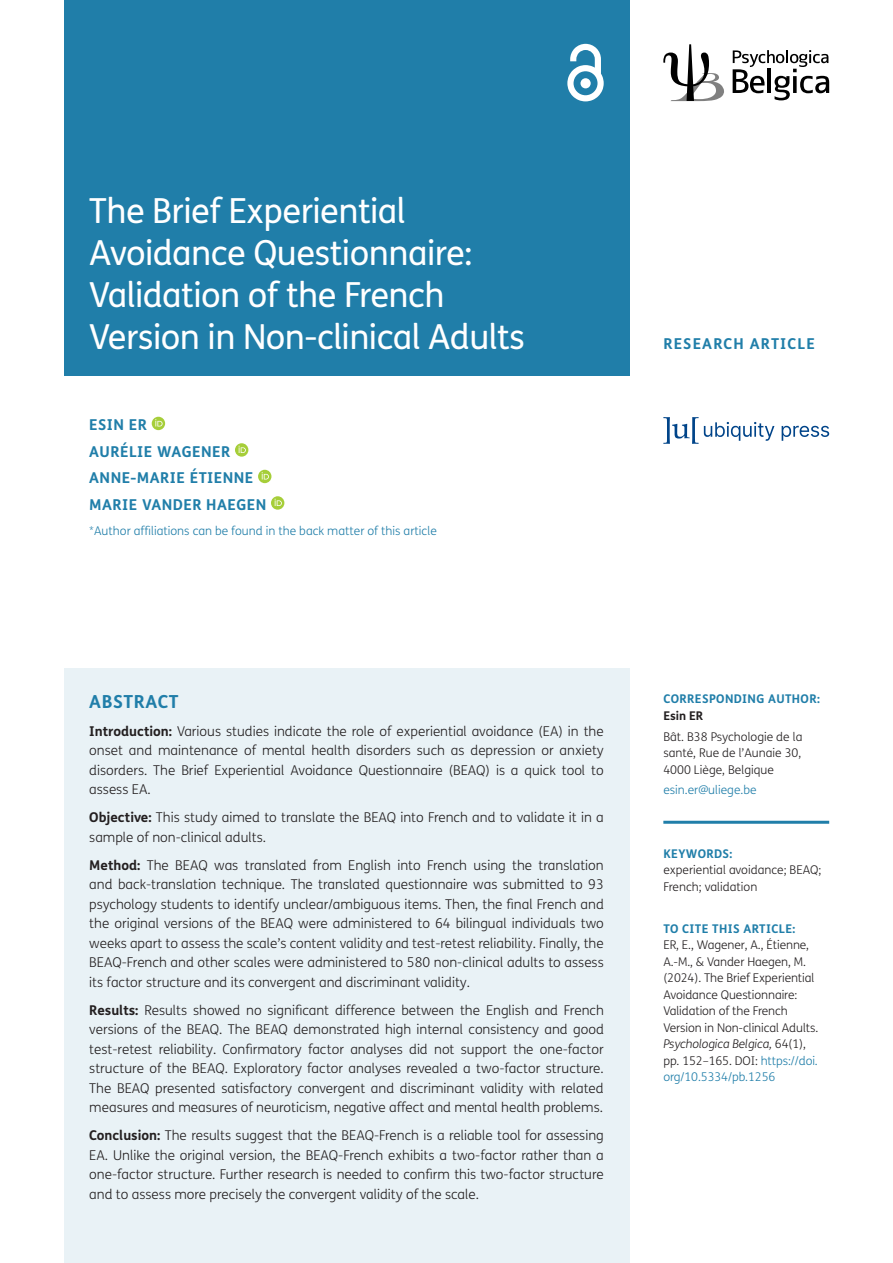
<style>
.page{position:relative;width:893px;height:1263px;background:#fff}
.page>*{position:absolute;margin:0;border:0;box-sizing:border-box;transform-origin:0 0}
.Article_Title{font:34.5px/42px "FS Me";letter-spacing:-.015em;color:#fff}
.Abstract_Heading{font:700 18px "FS Me";letter-spacing:.03em;color:#207ea9}
.Cover_Authors{font:700 15px "FS Me";letter-spacing:.03em;color:#207ea9}
.Cover_Authors-2{font:700 15px "FS Me";letter-spacing:.075em;color:#207ea9}
.Abstract_Copy{font:300 13.5px/19.5px "FS Me";color:#231f20;text-align:justify}
.t1{font:300 12px/16.5px "FS Me";letter-spacing:-.005em;color:#231f20}
.t2{font:300 12px "FS Me";color:#207ea9}
.t3{font:700 12px "FS Me";letter-spacing:.03em;color:#207ea9}
.t4{font:700 12px "FS Me";color:#231f20}
.s1{font-weight:700}
.s2{font-style:italic}
.s3{color:#207ea9}
</style>
<div class="page">
<div style="left:64px;top:0;width:565px;height:376px;background:#207ea9"></div>
<svg style="left:567px;top:44px;width:37px;height:57px"></svg>
<svg style="left:663px;top:417px;width:166px;height:27px"></svg>
<svg style="left:663px;top:44px;width:61px;height:57px"></svg>
<svg style="left:733px;top:50px;width:96px;height:50px"></svg>
<hr style="left:663px;top:821px;width:166px;height:3px;background:#207ea9">
<svg style="left:152px;top:417px;width:13px;height:13px"></svg>
<svg style="left:155px;top:419px;width:8px;height:7px"></svg>
<svg style="left:235px;top:443px;width:13px;height:14px"></svg>
<svg style="left:239px;top:446px;width:7px;height:7px"></svg>
<svg style="left:258px;top:470px;width:13px;height:13px"></svg>
<svg style="left:262px;top:472px;width:7px;height:7px"></svg>
<svg style="left:271px;top:496px;width:13px;height:14px"></svg>
<svg style="left:275px;top:499px;width:7px;height:7px"></svg>
<div style="left:64px;top:668px;width:565px;height:595px;background:#e9f2f6"></div>
<h1 class="Article_Title" style="left:89px;top:190px;width:437px">The Brief Experiential<br>Avoidance Questionnaire:<br>Validation of the French<br>Version in Non-clinical Adults</h1>
<p class="Cover_Authors" style="left:89px;top:415px;width:59px">ESIN ER</p>
<p class="Cover_Authors" style="left:89px;top:442px;width:142px">AURÉLIE WAGENER</p>
<p class="Cover_Authors" style="left:89px;top:468px;width:166px">ANNE-MARIE ÉTIENNE</p>
<p class="Cover_Authors" style="left:89px;top:495px;width:178px">MARIE VANDER HAEGEN</p>
<p class="t2" style="left:89px;top:524px;width:349px">*Author affiliations can be found in the back matter of this article</p>
<p class="Cover_Authors-2" style="left:663px;top:334px;width:153px">RESEARCH ARTICLE</p>
<h1 class="Abstract_Heading" style="left:89px;top:690px;width:91px">ABSTRACT</h1>
<p class="Abstract_Copy" style="left:89px;top:721px;width:516px"><span class="s1">Introduction:</span> Various studies indicate the role of experiential avoidance (EA) in the onset and maintenance of mental health disorders such as depression or anxiety disorders. The Brief Experiential Avoidance Questionnaire (BEAQ) is a quick tool to assess EA.</p>
<p class="Abstract_Copy" style="left:89px;top:808px;width:516px"><span class="s1">Objective:</span> This study aimed to translate the BEAQ into French and to validate it in a sample of non-clinical adults.</p>
<p class="Abstract_Copy" style="left:89px;top:855px;width:516px"><span class="s1">Method:</span> The BEAQ was translated from English into French using the translation and back-translation technique. The translated questionnaire was submitted to 93 psychology students to identify unclear/ambiguous items. Then, the final French and the original versions of the BEAQ were administered to 64 bilingual individuals two weeks apart to assess the scale’s content validity and test-retest reliability. Finally, the BEAQ-French and other scales were administered to 580 non-clinical adults to assess its factor structure and its convergent and discriminant validity.</p>
<p class="Abstract_Copy" style="left:89px;top:1000px;width:516px"><span class="s1">Results:</span> Results showed no significant difference between the English and French versions of the BEAQ. The BEAQ demonstrated high internal consistency and good test-retest reliability. Confirmatory factor analyses did not support the one-factor structure of the BEAQ. Exploratory factor analyses revealed a two-factor structure.<br>The BEAQ presented satisfactory convergent and discriminant validity with related measures and measures of neuroticism, negative affect and mental health problems.</p>
<p class="Abstract_Copy" style="left:89px;top:1126px;width:516px"><span class="s1">Conclusion:</span> The results suggest that the BEAQ-French is a reliable tool for assessing EA. Unlike the original version, the BEAQ-French exhibits a two-factor rather than a one-factor structure. Further research is needed to confirm this two-factor structure and to assess more precisely the convergent validity of the scale.</p>
<p class="t3" style="left:663px;top:692px;width:158px">CORRESPONDING AUTHOR:</p>
<p class="t4" style="left:663px;top:708px;width:41px">Esin ER</p>
<p class="t1" style="left:663px;top:728px;width:141px;text-align:justify">Bât. B38 Psychologie de la santé, Rue de l’Aunaie 30, 4000 Liège, Belgique</p>
<p class="t2" style="left:663px;top:783px;width:95px">esin.er@uliege.be</p>
<p class="t3" style="left:663px;top:846px;width:71px">KEYWORDS:</p>
<p class="t1" style="left:663px;top:862px;width:160px">experiential avoidance; BEAQ;<br>French; validation</p>
<p class="t3" style="left:663px;top:921px;width:133px">TO CITE THIS ARTICLE:</p>
<p class="t1" style="left:663px;top:937px;width:156px">ER, E., Wagener, A., Étienne,<br>A.-M., &amp; Vander Haegen, M. (2024). The Brief Experiential<br>Avoidance Questionnaire:<br>Validation of the French<br>Version in Non-clinical Adults.<br><span class="s2">Psychologica Belgica,</span> 64(1), pp. 152–165. DOI: <span class="s3">https://doi. org/10.5334/pb.1256</span></p>
</div>
